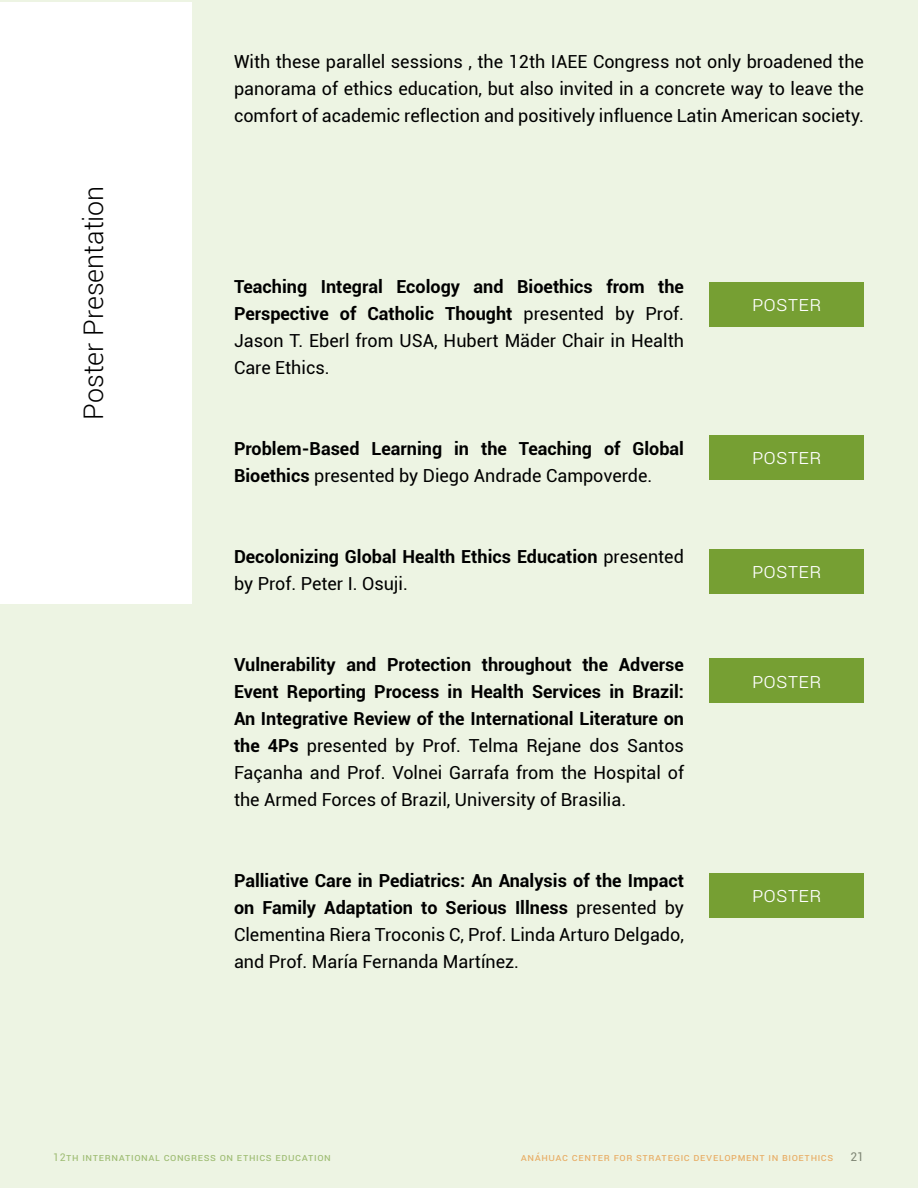
<style>
.page{position:relative;width:918px;height:1188px;background:#edf4e3}
.page>*{position:absolute;margin:0;border:0;box-sizing:border-box;transform-origin:0 0}
.t1{font:300 27px "Roboto";color:#000}
.t2{font:300 21px "Roboto";color:#fff}
.t3{font:18px/27px "Roboto";color:#000;text-align:justify}
.t4{font:700 18px/27px "Roboto";color:#000}
.t5{font:12px "Roboto";color:#404040}
.t6{font:10.5px "Roboto";letter-spacing:.05em;color:#f58427}
.t7{font:10.5px "Roboto";letter-spacing:.05em;color:#779e3f}
.s1{font-weight:700}
.s2{font-weight:400}
</style>
<div class="page">
<div style="left:0;top:2px;width:191px;height:601px;background:#fff"></div>
<div style="left:710px;top:282px;width:154px;height:45px;background:#769f33"></div>
<div style="left:710px;top:435px;width:154px;height:45px;background:#769f33"></div>
<div style="left:710px;top:549px;width:154px;height:45px;background:#769f33"></div>
<div style="left:710px;top:658px;width:154px;height:46px;background:#769f33"></div>
<div style="left:710px;top:873px;width:154px;height:45px;background:#769f33"></div>
<h1 class="t1" style="left:75px;top:420px;width:235px;rotate:-90deg">POSTER PRESENTATION</h1>
<p class="t3" style="left:234px;top:47px;width:632px">With these parallel sessions , the 12th IAEE Congress not only broadened the panorama of ethics education, but also invited in a concrete way to leave the comfort of academic reflection and positively influence Latin American society.</p>
<p class="t3" style="left:234px;top:272px;width:452px"><span class="s1">Teaching Integral Ecology and Bioethics from the Perspective of Catholic Thought</span> presented by Prof.<br>Jason T. Eberl from USA, Hubert Mäder Chair in Health Care Ethics.</p>
<p class="t4" style="left:234px;top:434px;width:451px">Problem-Based Learning in the Teaching of Global<br>Bioethics <span class="s2">presented by Diego Andrade Campoverde.</span></p>
<p class="t4" style="left:234px;top:542px;width:451px">Decolonizing Global Health Ethics Education <span class="s2">presented by Prof. Peter I. Osuji.</span></p>
<p class="t4" style="left:234px;top:650px;width:452px;text-align:justify">Vulnerability and Protection throughout the Adverse Event Reporting Process in Health Services in Brazil:<br>An Integrative Review of the International Literature on the 4Ps <span class="s2">presented by Prof. Telma Rejane dos Santos Façanha and Prof. Volnei Garrafa from the Hospital of the Armed Forces of Brazil, University of Brasilia.</span></p>
<p class="t3" style="left:234px;top:866px;width:451px"><span class="s1">Palliative Care in Pediatrics: An Analysis of the Impact on Family Adaptation to Serious Illness</span> presented by Clementina Riera Troconis C, Prof. Linda Arturo Delgado, and Prof. María Fernanda Martínez.</p>
<p class="t2" style="left:752px;top:289px;width:71px">POSTER</p>
<p class="t2" style="left:752px;top:442px;width:71px">POSTER</p>
<p class="t2" style="left:752px;top:556px;width:71px">POSTER</p>
<p class="t2" style="left:752px;top:666px;width:71px">POSTER</p>
<p class="t2" style="left:752px;top:880px;width:71px">POSTER</p>
<p class="t7" style="left:53px;top:1150px;width:279px">12th International Congress on Ethics Education</p>
<p class="t6" style="left:521px;top:1150px;width:314px">Anáhuac Center for Strategic Development i n Bioethics</p>
<p class="t5" style="left:850px;top:1148px;width:15px">21</p>
</div>
